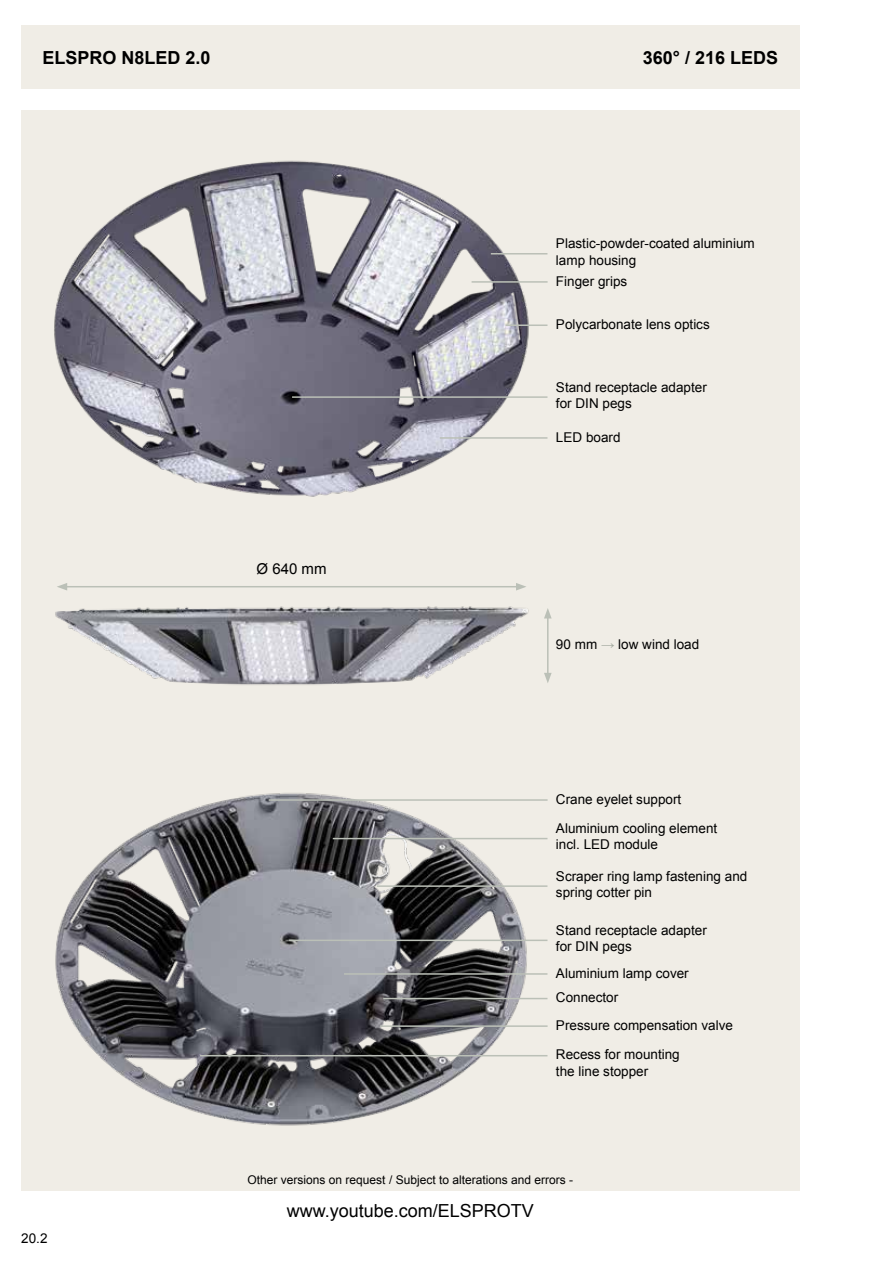
<style>
.page{position:relative;width:893px;height:1263px;background:#fff}
.page>*{position:absolute;margin:0;border:0;box-sizing:border-box;transform-origin:0 0}
.t1{font:700 18px "Arial";color:#000}
.t2{font:18px "Arial";color:#000}
.t3{font:15px "Arial";color:#000}
.t4{font:13.5px/16.2px "Arial";color:#000}
.t5{font:12px "Arial";color:#000}
.s1{color:#a4aaa0}
</style>
<div class="page">
<div style="left:21px;top:26px;width:778px;height:63px;background:#f0ede6"></div>
<div style="left:21px;top:111px;width:778px;height:1080px;background:#f0ede6"></div>
<img style="left:54px;top:160px;width:494px;height:337px">
<hr style="left:472px;top:281px;width:76px;height:2px;background:#bbc0b7">
<hr style="left:506px;top:324px;width:41px;height:2px;background:#bbc0b7">
<hr style="left:292px;top:396px;width:255px;height:2px;background:#bbc0b7">
<hr style="left:440px;top:437px;width:107px;height:2px;background:#bbc0b7">
<img style="left:55px;top:793px;width:493px;height:333px">
<img style="left:55px;top:583px;width:492px;height:102px">
<hr style="left:491px;top:253px;width:56px;height:1px;background:#bbc0b7">
<hr style="left:269px;top:799px;width:279px;height:2px;background:#bbc0b7">
<hr style="left:377px;top:885px;width:170px;height:2px;background:#bbc0b7">
<hr style="left:383px;top:998px;width:164px;height:1px;background:#bbc0b7">
<hr style="left:380px;top:1025px;width:168px;height:2px;background:#bbc0b7">
<hr style="left:200px;top:1055px;width:347px;height:1px;background:#bbc0b7">
<hr style="left:289px;top:939px;width:258px;height:2px;background:#bbc0b7">
<hr style="left:344px;top:973px;width:203px;height:2px;background:#bbc0b7">
<hr style="left:333px;top:838px;width:214px;height:1px;background:#bbc0b7">
<hr style="left:65px;top:586px;width:453px;height:1px;background:#bbc0b7">
<svg style="left:57px;top:583px;width:10px;height:7px"></svg>
<svg style="left:516px;top:583px;width:10px;height:7px"></svg>
<hr style="left:547px;top:616px;width:2px;height:59px;background:#bbc0b7">
<svg style="left:544px;top:608px;width:8px;height:10px"></svg>
<svg style="left:544px;top:673px;width:8px;height:10px"></svg>
<h1 class="t1" style="left:43px;top:46px;width:170px">ELSPRO N8LED 2.0</h1>
<h1 class="t1" style="left:643px;top:46px;width:137px">360° / 216 LEDS</h1>
<p class="t4" style="left:556px;top:236px;width:200px">Plastic-powder-coated aluminium lamp housing</p>
<p class="t4" style="left:556px;top:273px;width:73px">Finger grips</p>
<p class="t4" style="left:556px;top:316px;width:155px">Polycarbonate lens optics</p>
<p class="t3" style="left:257px;top:558px;width:72px">Ø 640 mm</p>
<p class="t4" style="left:556px;top:379px;width:152px">Stand receptacle adapter for DIN pegs</p>
<p class="t4" style="left:556px;top:429px;width:66px">LED board</p>
<p class="t4" style="left:556px;top:636px;width:145px">90 mm <span class="s1">→</span> low wind load</p>
<p class="t4" style="left:556px;top:791px;width:127px">Crane eyelet support</p>
<p class="t4" style="left:556px;top:820px;width:163px">Aluminium cooling element incl. LED module</p>
<p class="t4" style="left:556px;top:868px;width:193px">Scraper ring lamp fastening and spring cotter pin</p>
<p class="t4" style="left:556px;top:922px;width:152px">Stand receptacle adapter for DIN pegs</p>
<p class="t4" style="left:556px;top:965px;width:134px">Aluminium lamp cover</p>
<p class="t4" style="left:556px;top:989px;width:64px">Connector</p>
<p class="t4" style="left:556px;top:1017px;width:179px">Pressure compensation valve</p>
<p class="t4" style="left:556px;top:1047px;width:125px">Recess for mounting the line stopper</p>
<p class="t5" style="left:248px;top:1172px;width:327px">Other versions on request / Subject to alterations and errors -</p>
<p class="t4" style="left:21px;top:1230px;width:28px">20.2</p>
<h1 class="t2" style="left:287px;top:1198px;width:249px">www.youtube.com/ELSPROTV</h1>
</div>
